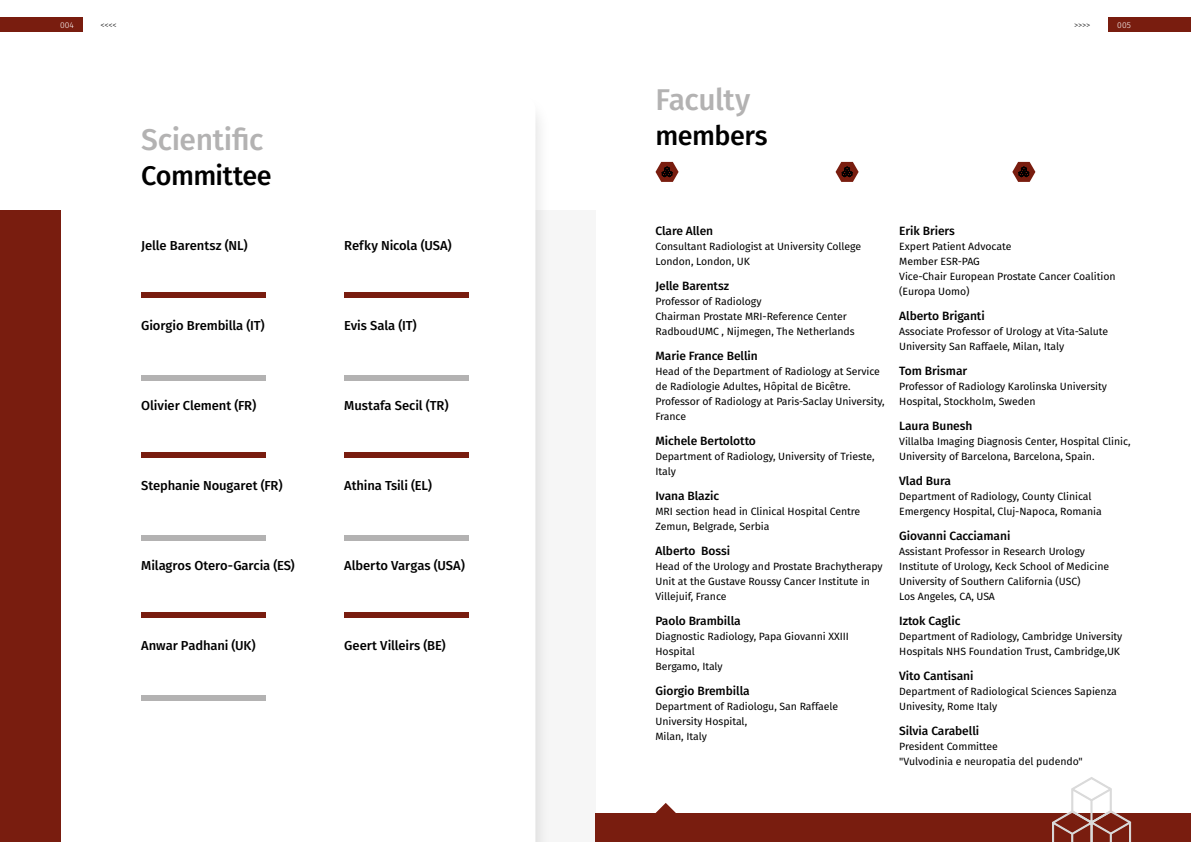
<style>
.page{position:relative;width:1191px;height:842px;background:#fff}
.page>*{position:absolute;margin:0;border:0;box-sizing:border-box;transform-origin:0 0}
.t1{font:500 30px "Fira Sans";letter-spacing:-.015em;color:#b3b2b2}
.t2{font:500 27px "Fira Sans";letter-spacing:-.02em;color:#000}
.t3{font:500 13px "Fira Sans";letter-spacing:-.01em;color:#000}
.t4{font:500 12px "Fira Sans";letter-spacing:-.005em;color:#000}
.t5{font:10.5px/15px "Fira Sans";letter-spacing:-.005em;color:#000}
.t6{font:300 8.5px "Fira Sans";color:#000}
.t7{font:300 8.5px "Fira Sans";letter-spacing:.015em;color:#fff}
</style>
<div class="page">
<div style="left:0;top:210px;width:595px;height:632px;background:#f6f6f6"></div>
<div style="left:0;top:93px;width:551px;height:749px;background:#000;opacity:.15"></div>
<div style="left:0;top:95px;width:535px;height:747px;background:#fff"></div>
<div style="left:0;top:210px;width:60px;height:632px;background:#791d0f"></div>
<div style="left:141px;top:288px;width:151px;height:5px;background:#fff"></div>
<div style="left:141px;top:293px;width:125px;height:5px;background:#791d0f"></div>
<div style="left:141px;top:453px;width:125px;height:5px;background:#791d0f"></div>
<div style="left:141px;top:613px;width:125px;height:5px;background:#791d0f"></div>
<div style="left:141px;top:375px;width:125px;height:5px;background:#b3b2b2"></div>
<div style="left:141px;top:535px;width:125px;height:5px;background:#b3b2b2"></div>
<div style="left:141px;top:695px;width:125px;height:5px;background:#b3b2b2"></div>
<div style="left:344px;top:293px;width:125px;height:5px;background:#791d0f"></div>
<div style="left:344px;top:453px;width:125px;height:5px;background:#791d0f"></div>
<div style="left:344px;top:613px;width:125px;height:5px;background:#791d0f"></div>
<div style="left:344px;top:375px;width:125px;height:5px;background:#b3b2b2"></div>
<div style="left:344px;top:535px;width:125px;height:5px;background:#b3b2b2"></div>
<div style="left:595px;top:813px;width:596px;height:29px;background:#791d0f"></div>
<svg style="left:655px;top:162px;width:23px;height:20px"></svg>
<svg style="left:835px;top:162px;width:23px;height:20px"></svg>
<svg style="left:1012px;top:162px;width:23px;height:20px"></svg>
<svg style="left:1052px;top:777px;width:79px;height:65px"></svg>
<svg style="left:655px;top:803px;width:21px;height:10px"></svg>
<div style="left:0;top:17px;width:83px;height:15px;background:#791d0f"></div>
<div style="left:1108px;top:17px;width:83px;height:15px;background:#791d0f"></div>
<p class="t7" style="left:60px;top:19px;width:15px">004</p>
<p class="t6" style="left:101px;top:19px;width:18px">&lt;&lt;&lt;&lt;</p>
<p class="t6" style="left:1074px;top:19px;width:18px">&gt;&gt;&gt;&gt;</p>
<p class="t7" style="left:1117px;top:19px;width:15px">005</p>
<h1 class="t1" style="left:141px;top:115px;width:124px">Scientific</h1>
<h2 class="t2" style="left:141px;top:154px;width:132px">Committee</h2>
<h1 class="t1" style="left:655px;top:75px;width:96px">Faculty</h1>
<h2 class="t2" style="left:655px;top:114px;width:114px">members</h2>
<p class="t3" style="left:141px;top:235px;width:108px">Jelle Barentsz (NL)</p>
<p class="t3" style="left:344px;top:235px;width:109px">Refky Nicola (USA)</p>
<p class="t3" style="left:141px;top:315px;width:125px">Giorgio Brembilla (IT)</p>
<p class="t3" style="left:344px;top:315px;width:74px">Evis Sala (IT)</p>
<p class="t3" style="left:141px;top:395px;width:117px">Olivier Clement (FR)</p>
<p class="t3" style="left:344px;top:395px;width:106px">Mustafa Secil (TR)</p>
<p class="t3" style="left:141px;top:475px;width:143px">Stephanie Nougaret (FR)</p>
<p class="t3" style="left:344px;top:475px;width:89px">Athina Tsili (EL)</p>
<p class="t3" style="left:141px;top:555px;width:155px">Milagros Otero-Garcia (ES)</p>
<p class="t3" style="left:344px;top:555px;width:122px">Alberto Vargas (USA)</p>
<p class="t3" style="left:141px;top:635px;width:116px">Anwar Padhani (UK)</p>
<p class="t3" style="left:344px;top:635px;width:103px">Geert Villeirs (BE)</p>
<p class="t4" style="left:655px;top:221px;width:59px">Clare Allen</p>
<p class="t5" style="left:655px;top:239px;width:207px">Consultant Radiologist at University College<br>London, London, UK</p>
<p class="t4" style="left:655px;top:276px;width:75px">Jelle Barentsz</p>
<p class="t5" style="left:655px;top:294px;width:201px">Professor of Radiology<br>Chairman Prostate MRI-Reference Center<br>RadboudUMC , Nijmegen, The Netherlands</p>
<p class="t4" style="left:655px;top:346px;width:104px">Marie France Bellin</p>
<p class="t5" style="left:655px;top:364px;width:231px">Head of the Department of Radiology at Service de Radiologie Adultes, Hôpital de Bicêtre.<br>Professor of Radiology at Paris-Saclay University, France</p>
<p class="t4" style="left:655px;top:431px;width:102px">Michele Bertolotto</p>
<p class="t5" style="left:655px;top:449px;width:220px">Department of Radiology, University of Trieste,<br>Italy</p>
<p class="t4" style="left:655px;top:486px;width:65px">Ivana Blazic</p>
<p class="t5" style="left:655px;top:504px;width:206px">MRI section head in Clinical Hospital Centre<br>Zemun, Belgrade, Serbia</p>
<p class="t4" style="left:655px;top:541px;width:76px">Alberto Bossi</p>
<p class="t5" style="left:655px;top:559px;width:229px">Head of the Urology and Prostate Brachytherapy<br>Unit at the Gustave Roussy Cancer Institute in<br>Villejuif, France</p>
<p class="t4" style="left:655px;top:611px;width:87px">Paolo Brambilla</p>
<p class="t5" style="left:655px;top:629px;width:195px">Diagnostic Radiology, Papa Giovanni XXIII<br>Hospital<br>Bergamo, Italy</p>
<p class="t4" style="left:655px;top:681px;width:96px">Giorgio Brembilla</p>
<p class="t5" style="left:655px;top:699px;width:184px">Department of Radiologu, San Raffaele<br>University Hospital,<br>Milan, Italy</p>
<p class="t4" style="left:899px;top:221px;width:57px">Erik Briers</p>
<p class="t5" style="left:899px;top:239px;width:218px">Expert Patient Advocate<br>Member ESR-PAG<br>Vice-Chair European Prostate Cancer Coalition (Europa Uomo)</p>
<p class="t4" style="left:899px;top:306px;width:87px">Alberto Briganti</p>
<p class="t5" style="left:899px;top:324px;width:210px">Associate Professor of Urology at Vita-Salute<br>University San Raffaele, Milan, Italy</p>
<p class="t4" style="left:899px;top:361px;width:69px">Tom Brismar</p>
<p class="t5" style="left:899px;top:379px;width:209px">Professor of Radiology Karolinska University<br>Hospital, Stockholm, Sweden</p>
<p class="t4" style="left:899px;top:416px;width:75px">Laura Bunesh</p>
<p class="t5" style="left:899px;top:434px;width:233px">Villalba Imaging Diagnosis Center, Hospital Clinic,<br>University of Barcelona, Barcelona, Spain.</p>
<p class="t4" style="left:899px;top:471px;width:53px">Vlad Bura</p>
<p class="t5" style="left:899px;top:489px;width:204px">Department of Radiology, County Clinical<br>Emergency Hospital, Cluj-Napoca, Romania</p>
<p class="t4" style="left:899px;top:526px;width:113px">Giovanni Cacciamani</p>
<p class="t5" style="left:899px;top:544px;width:211px">Assistant Professor in Research Urology Institute of Urology, Keck School of Medicine University of Southern California (USC)<br>Los Angeles, CA, USA</p>
<p class="t4" style="left:899px;top:611px;width:63px">Iztok Caglic</p>
<p class="t5" style="left:899px;top:629px;width:225px">Department of Radiology, Cambridge University<br>Hospitals NHS Foundation Trust, Cambridge,UK</p>
<p class="t4" style="left:899px;top:666px;width:76px">Vito Cantisani</p>
<p class="t5" style="left:899px;top:684px;width:219px">Department of Radiological Sciences Sapienza<br>Univesity, Rome Italy</p>
<p class="t4" style="left:899px;top:721px;width:81px">Silvia Carabelli</p>
<p class="t5" style="left:899px;top:739px;width:185px">President Committee<br>"Vulvodinia e neuropatia del pudendo"</p>
</div>
